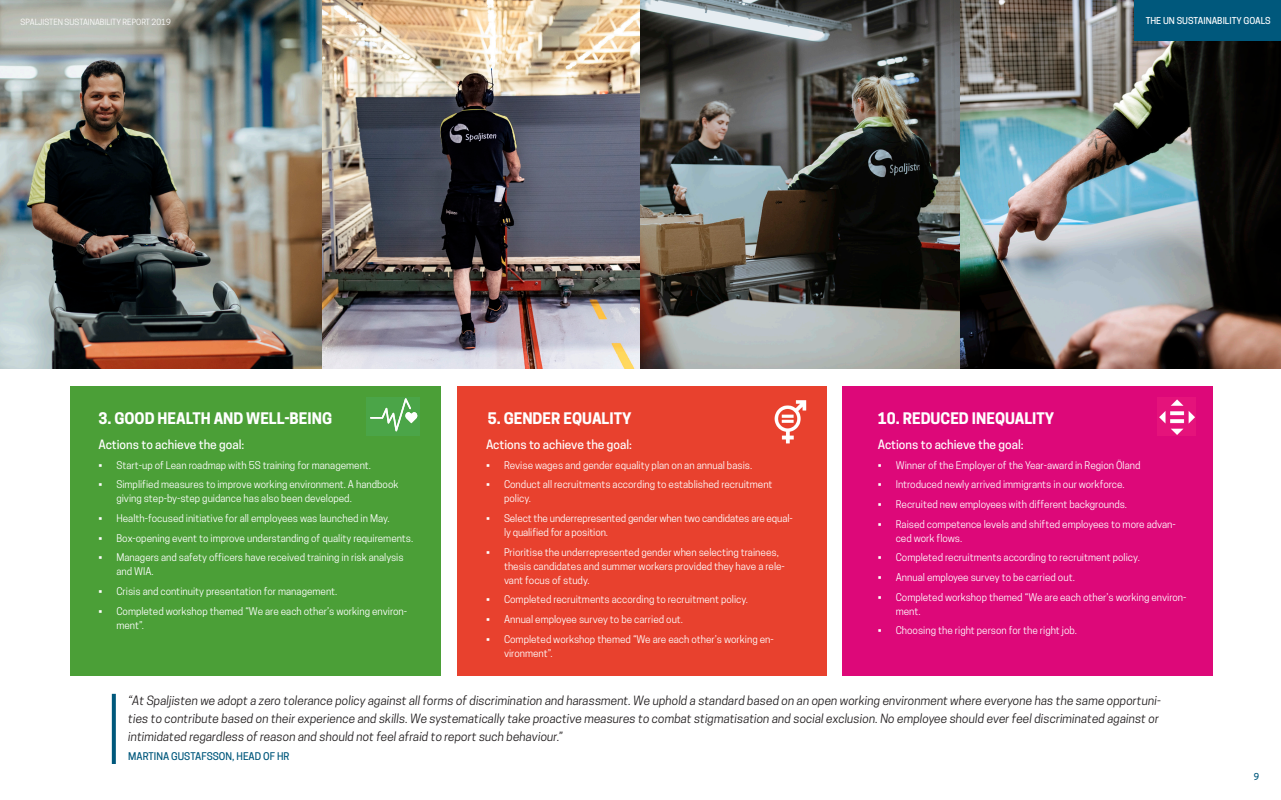
<style>
.page{position:relative;width:1281px;height:800px;background:#fff}
.page>*{position:absolute;margin:0;border:0;box-sizing:border-box;transform-origin:0 0}
.t1{font:700 15px "Cooper Hewitt";color:#fff}
.t2{font:italic 12px/18px "Cooper Hewitt";color:#231f20}
.t3{font:500 12px "Cooper Hewitt";color:#fff}
.t4{font:10px/14px "Cooper Hewitt";color:#fff}
.t5{font:500 10px "Cooper Hewitt";color:#00587c}
.t6{font:500 9px "Cooper Hewitt";color:#fff}
.t7{font:500 9px "Cooper Hewitt";color:#00587c}
.t8{font:8px "Cooper Hewitt";color:#fff}
</style>
<div class="page">
<div style="left:70px;top:386px;width:370px;height:290px;background:#4b9f37"></div>
<div style="left:456px;top:386px;width:370px;height:290px;background:#e8412e"></div>
<div style="left:842px;top:386px;width:371px;height:290px;background:#dd0879"></div>
<img style="left:0;top:0;width:1280px;height:368px">
<img style="left:1157px;top:398px;width:37px;height:37px">
<div style="left:366px;top:397px;width:54px;height:38px;background:#4ba548"></div>
<svg style="left:370px;top:398px;width:47px;height:33px"></svg>
<img style="left:774px;top:400px;width:33px;height:44px">
<svg style="left:112px;top:694px;width:4px;height:70px"></svg>
<div style="left:1134px;top:0;width:146px;height:40px;background:#00587c"></div>
<p class="t8" style="left:21px;top:18px;width:152px">SPALJISTEN SUSTAINABILITY REPORT 2019</p>
<p class="t6" style="left:1145px;top:16px;width:127px">THE UN SUSTAINABILITY GOALS</p>
<p class="t1" style="left:98px;top:409px;width:235px">3. GOOD HEALTH AND WELL-BEING</p>
<p class="t1" style="left:487px;top:409px;width:145px">5. GENDER EQUALITY</p>
<p class="t1" style="left:877px;top:409px;width:178px">10. REDUCED INEQUALITY</p>
<p class="t3" style="left:98px;top:437px;width:147px">Actions to achieve the goal:</p>
<p class="t4" style="left:98px;top:458px;width:274px">• Start-up of Lean roadmap with 5S training for management.</p>
<p class="t4" style="left:116px;top:477px;width:283px;text-indent:-18px">• Simplified measures to improve working environment. A handbook giving step-by-step guidance has also been developed.</p>
<p class="t4" style="left:98px;top:511px;width:293px">• Health-focused initiative for all employees was launched in May.</p>
<p class="t4" style="left:98px;top:531px;width:316px">• Box-opening event to improve understanding of quality requirements.</p>
<p class="t4" style="left:116px;top:550px;width:289px;text-indent:-18px">• Managers and safety officers have received training in risk analysis and WIA.</p>
<p class="t4" style="left:98px;top:584px;width:240px">• Crisis and continuity presentation for management.</p>
<p class="t4" style="left:116px;top:604px;width:292px;text-indent:-18px">• Completed workshop themed “We are each other’s working environ&shy;ment”.</p>
<p class="t3" style="left:486px;top:437px;width:147px">Actions to achieve the goal:</p>
<p class="t4" style="left:486px;top:458px;width:268px">• Revise wages and gender equality plan on an annual basis.</p>
<p class="t4" style="left:504px;top:477px;width:270px;text-indent:-18px">• Conduct all recruitments according to established recruitment policy.</p>
<p class="t4" style="left:504px;top:511px;width:290px;text-indent:-18px">• Select the underrepresented gender when two candidates are equal&shy;ly qualified for a position.</p>
<p class="t4" style="left:504px;top:545px;width:282px;text-indent:-18px">• Prioritise the underrepresented gender when selecting trainees, thesis candidates and summer workers provided they have a rele&shy;vant focus of study.</p>
<p class="t4" style="left:486px;top:592px;width:263px">• Completed recruitments according to recruitment policy.</p>
<p class="t4" style="left:486px;top:612px;width:198px">• Annual employee survey to be carried out.</p>
<p class="t4" style="left:504px;top:632px;width:271px;text-indent:-18px">• Completed workshop themed “We are each other’s working en&shy;vironment”.</p>
<p class="t3" style="left:877px;top:437px;width:147px">Actions to achieve the goal:</p>
<p class="t4" style="left:877px;top:458px;width:264px">• Winner of the Employer of the Year-award in Region Öland</p>
<p class="t4" style="left:877px;top:477px;width:248px">• Introduced newly arrived immigrants in our workforce.</p>
<p class="t4" style="left:877px;top:497px;width:251px">• Recruited new employees with different backgrounds.</p>
<p class="t4" style="left:895px;top:517px;width:281px;text-indent:-18px">• Raised competence levels and shifted employees to more advan&shy;ced work flows.</p>
<p class="t4" style="left:877px;top:550px;width:263px">• Completed recruitments according to recruitment policy.</p>
<p class="t4" style="left:877px;top:570px;width:198px">• Annual employee survey to be carried out.</p>
<p class="t4" style="left:895px;top:590px;width:292px;text-indent:-18px">• Completed workshop themed “We are each other’s working environ&shy;ment.</p>
<p class="t4" style="left:877px;top:624px;width:201px">• Choosing the right person for the right job.</p>
<p class="t2" style="left:128px;top:692px;width:1033px">“At Spaljisten we adopt a zero tolerance policy against all forms of discrimination and harassment. We uphold a standard based on an open working environment where everyone has the same opportuni&shy;ties to contribute based on their experience and skills. We systematically take proactive measures to combat stigmatisation and social exclusion. No employee should ever feel discriminated against or intimidated regardless of reason and should not feel afraid to report such behaviour.”</p>
<p class="t5" style="left:128px;top:751px;width:163px">MARTINA GUSTAFSSON, HEAD OF HR</p>
<p class="t7" style="left:1253px;top:771px;width:7px">9</p>
</div>
